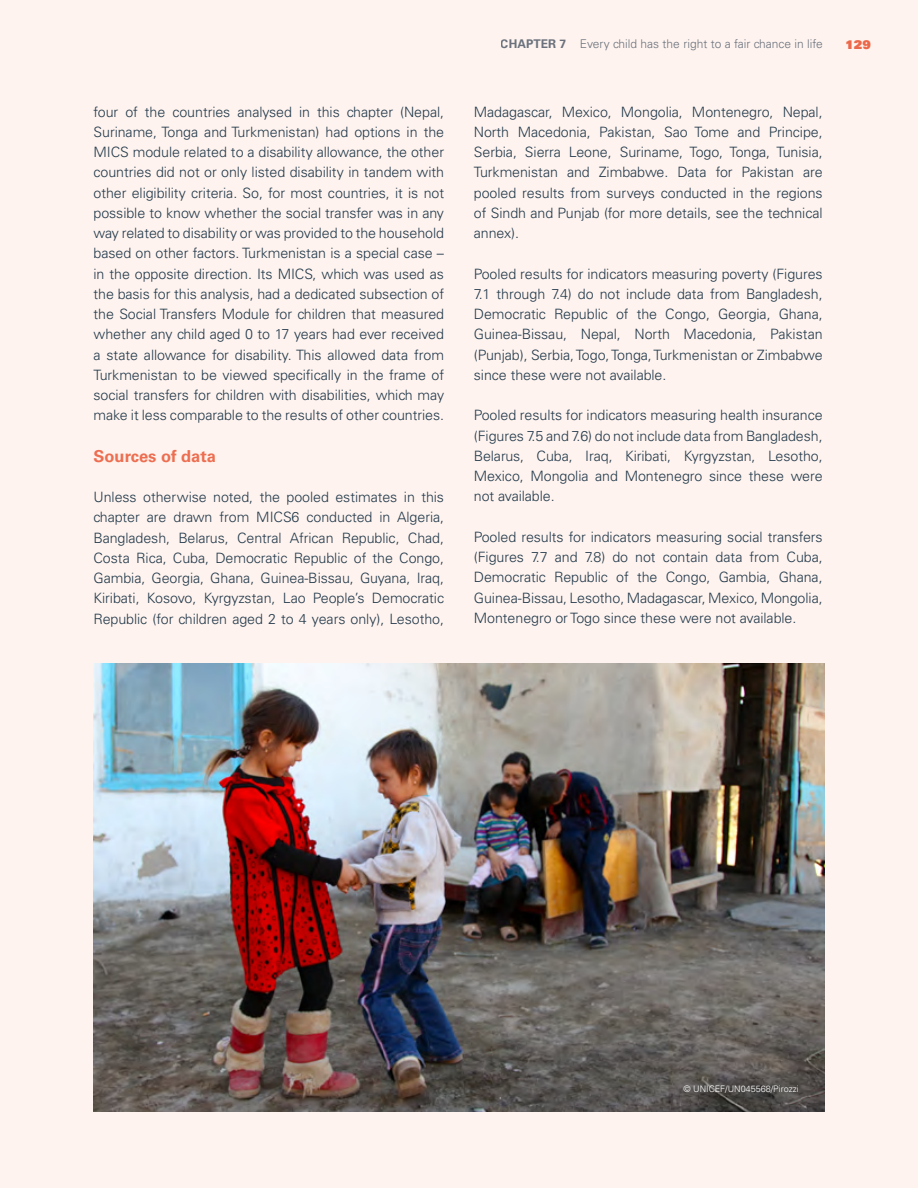
<style>
.page{position:relative;width:918px;height:1188px;background:#fef3ee}
.page>*{position:absolute;margin:0;border:0;box-sizing:border-box;transform-origin:0 0}
.t1{font:700 16.5px "Univers LT Std";color:#ed6e51}
.t2{font:300 14.25px/20.2px "Univers LT Std";letter-spacing:-.005em;color:#233a4c;text-align:justify}
.t3{font:300 12px "Univers LT Std";color:#465668}
.t4{font:12px "Univers LT Std X Black";color:#ed6e51}
.t5{font:300 9px "Univers LT Std";color:#fff}
.s1{font-weight:700}
</style>
<div class="page">
<img style="left:94px;top:664px;width:730px;height:447px">
<p class="t2" style="left:94px;top:101px;width:352px">four of the countries analysed in this chapter (Nepal, Suriname, Tonga and Turkmenistan) had options in the MICS module related to a disability allowance, the other countries did not or only listed disability in tandem with other eligibility criteria. So, for most countries, it is not possible to know whether the social transfer was in any way related to disability or was provided to the household based on other factors. Turkmenistan is a special case – in the opposite direction. Its MICS, which was used as the basis for this analysis, had a dedicated subsection of the Social Transfers Module for children that measured whether any child aged 0 to 17 years had ever received a state allowance for disability. This allowed data from Turkmenistan to be viewed specifically in the frame of social transfers for children with disabilities, which may make it less comparable to the results of other countries.</p>
<p class="t1" style="left:94px;top:446px;width:124px">Sources of data</p>
<p class="t2" style="left:94px;top:487px;width:352px">Unless otherwise noted, the pooled estimates in this chapter are drawn from MICS6 conducted in Algeria, Bangladesh, Belarus, Central African Republic, Chad, Costa Rica, Cuba, Democratic Republic of the Congo, Gambia, Georgia, Ghana, Guinea-Bissau, Guyana, Iraq, Kiribati, Kosovo, Kyrgyzstan, Lao People’s Democratic Republic (for children aged 2 to 4 years only), Lesotho,</p>
<p class="t3" style="left:501px;top:37px;width:323px"><span class="s1">CHAPTER 7</span> Every child has the right to a fair chance in life</p>
<p class="t4" style="left:845px;top:37px;width:27px">129</p>
<p class="t2" style="left:474px;top:101px;width:350px">Madagascar, Mexico, Mongolia, Montenegro, Nepal, North Macedonia, Pakistan, Sao Tome and Principe, Serbia, Sierra Leone, Suriname, Togo, Tonga, Tunisia, Turkmenistan and Zimbabwe. Data for Pakistan are pooled results from surveys conducted in the regions of Sindh and Punjab (for more details, see the technical annex).</p>
<p class="t2" style="left:474px;top:263px;width:350px">Pooled results for indicators measuring poverty (Figures 7.1 through 7.4) do not include data from Bangladesh, Democratic Republic of the Congo, Georgia, Ghana, Guinea-Bissau, Nepal, North Macedonia, Pakistan (Punjab), Serbia, Togo, Tonga, Turkmenistan or Zimbabwe since these were not available.</p>
<p class="t2" style="left:474px;top:405px;width:350px">Pooled results for indicators measuring health insurance (Figures 7.5 and 7.6) do not include data from Bangladesh, Belarus, Cuba, Iraq, Kiribati, Kyrgyzstan, Lesotho, Mexico, Mongolia and Montenegro since these were not available.</p>
<p class="t2" style="left:474px;top:527px;width:350px">Pooled results for indicators measuring social transfers (Figures 7.7 and 7.8) do not contain data from Cuba, Democratic Republic of the Congo, Gambia, Ghana, Guinea-Bissau, Lesotho, Madagascar, Mexico, Mongolia, Montenegro or Togo since these were not available.</p>
<p class="t5" style="left:684px;top:1084px;width:117px">© UNICEF/UN045568/Pirozzi</p>
</div>
